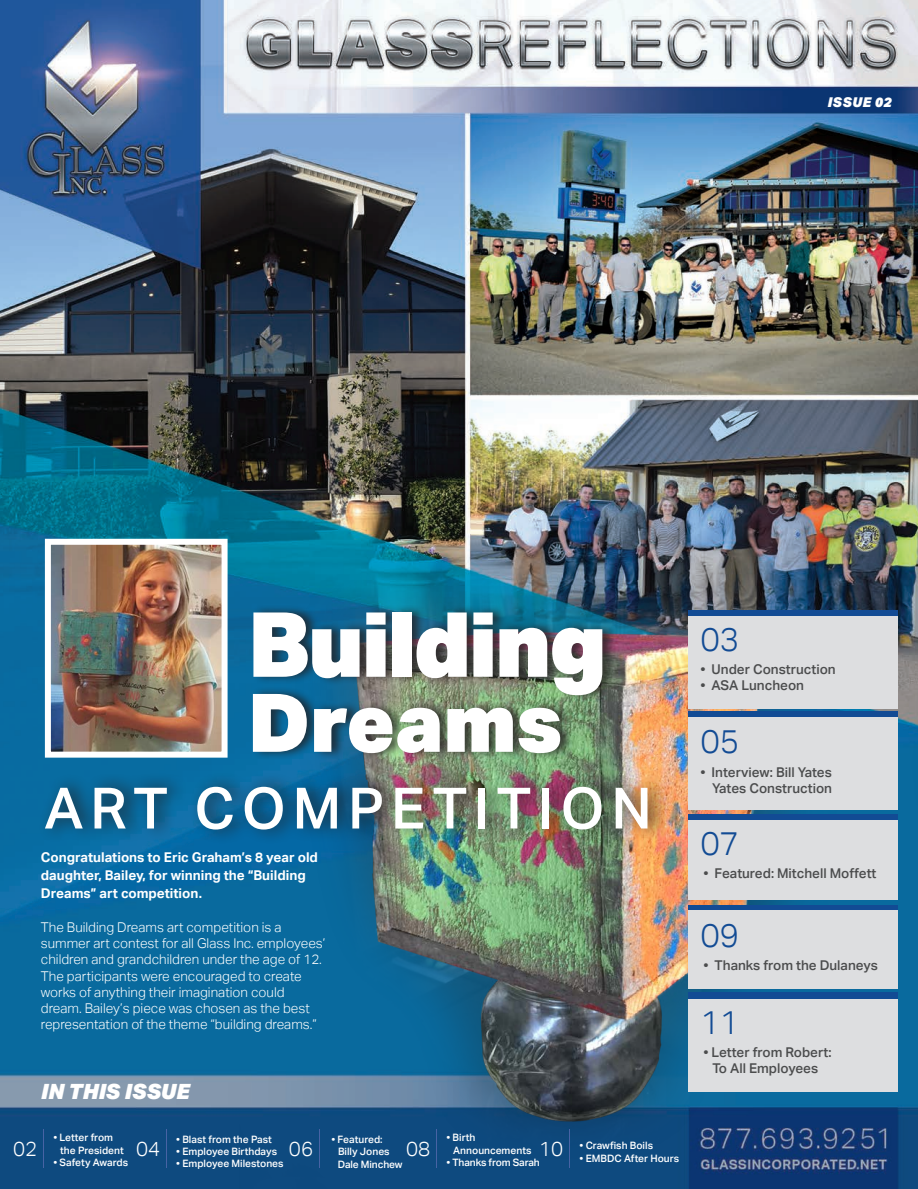
<style>
.page{position:relative;width:918px;height:1189px;background:#fff}
.page>*{position:absolute;margin:0;border:0;box-sizing:border-box;transform-origin:0 0}
.t1{font:900 90px "Aktiv Grotesk";letter-spacing:-.025em;color:#fff}
.t2{font:900 81px "Aktiv Grotesk";color:#fff}
.t3{font:500 57px "Aktiv Grotesk";letter-spacing:.12em;color:#fff}
.t4{font:300 33px "Aktiv Grotesk";color:#124b94}
.t5{font:italic 900 21px "Aktiv Grotesk";color:#fff}
.t6{font:300 20.4px "Aktiv Grotesk";color:#fff}
.t7{font:300 13.5px/16.2px "Aktiv Grotesk";color:#fff}
.t8{font:500 13.5px "Aktiv Grotesk";color:#4b4c4d}
.t9{font:700 13.5px/18px "Aktiv Grotesk";color:#fff}
.t10{font:italic 900 13.5px "Aktiv Grotesk";letter-spacing:.035em;color:#fff}
.t11{font:500 10.2px/12.3px "Aktiv Grotesk";color:#fff}
</style>
<div class="page">
<img style="left:0;top:0;width:918px;height:1188px">
<img style="left:42px;top:536px;width:189px;height:224px">
<img style="left:239px;top:357px;width:679px;height:831px">
<div style="left:251px;top:604px;width:366px;height:157px;background:#231f20;opacity:.75"></div>
<div style="left:38px;top:772px;width:631px;height:72px;background:#231f20;opacity:.75"></div>
<hr style="left:436px;top:1129px;width:1px;height:39px;background:#4763a4">
<hr style="left:43px;top:1129px;width:1px;height:39px;background:#4763a4">
<hr style="left:166px;top:1129px;width:1px;height:39px;background:#4763a4">
<hr style="left:319px;top:1129px;width:1px;height:39px;background:#4763a4">
<hr style="left:569px;top:1129px;width:1px;height:39px;background:#4763a4">
<div style="left:688px;top:814px;width:209px;height:6px;background:#124b94"></div>
<div style="left:688px;top:992px;width:209px;height:7px;background:#124b94"></div>
<div style="left:688px;top:711px;width:209px;height:6px;background:#124b94"></div>
<div style="left:688px;top:905px;width:209px;height:6px;background:#124b94"></div>
<div style="left:688px;top:820px;width:209px;height:80px;background:#dddee0"></div>
<div style="left:688px;top:999px;width:209px;height:92px;background:#dddee0"></div>
<div style="left:688px;top:610px;width:209px;height:6px;background:#124b94"></div>
<div style="left:688px;top:616px;width:209px;height:92px;background:#dddee0"></div>
<div style="left:688px;top:717px;width:209px;height:93px;background:#dddee0"></div>
<div style="left:688px;top:911px;width:209px;height:78px;background:#dddee0"></div>
<p class="t10" style="left:827px;top:93px;width:65px">ISSUE 02</p>
<p class="t1" style="left:248px;top:586px;width:360px">Building</p>
<p class="t2" style="left:248px;top:670px;width:315px">Dreams</p>
<p class="t3" style="left:44px;top:775px;width:609px">ART COMPETITION</p>
<p class="t9" style="left:41px;top:848px;width:279px">Congratulations to Eric Graham’s 8 year old daughter, Bailey, for winning the “Building<br>Dreams” art competition.</p>
<p class="t7" style="left:41px;top:919px;width:286px">The Building Dreams art competition is a summer art contest for all Glass Inc. employees’ children and grandchildren under the age of 12.<br>The participants were encouraged to create works of anything their imagination could dream. Bailey’s piece was chosen as the best representation of the theme “building dreams.”</p>
<p class="t5" style="left:41px;top:1078px;width:150px">IN THIS ISSUE</p>
<p class="t6" style="left:13px;top:1137px;width:26px">02</p>
<p class="t11" style="left:60px;top:1131px;width:65px;text-indent:-7px">• Letter from the President</p>
<p class="t11" style="left:53px;top:1156px;width:76px">• Safety Awards</p>
<p class="t6" style="left:136px;top:1137px;width:26px">04</p>
<p class="t11" style="left:176px;top:1133px;width:97px">• Blast from the Past</p>
<p class="t11" style="left:176px;top:1145px;width:102px">• Employee Birthdays</p>
<p class="t11" style="left:176px;top:1157px;width:109px">• Employee Milestones</p>
<p class="t6" style="left:289px;top:1137px;width:26px">06</p>
<p class="t11" style="left:331px;top:1133px;width:53px">• Featured:</p>
<p class="t11" style="left:338px;top:1145px;width:53px">Billy Jones</p>
<p class="t11" style="left:338px;top:1157px;width:66px">Dale Minchew</p>
<p class="t6" style="left:406px;top:1137px;width:26px">08</p>
<p class="t11" style="left:446px;top:1131px;width:31px">• Birth</p>
<p class="t11" style="left:453px;top:1144px;width:80px">Announcements</p>
<p class="t11" style="left:446px;top:1156px;width:95px">• Thanks from Sarah</p>
<p class="t6" style="left:539px;top:1137px;width:26px">10</p>
<p class="t11" style="left:579px;top:1139px;width:75px">• Crawfish Boils</p>
<p class="t11" style="left:579px;top:1151px;width:101px">• EMBDC After Hours</p>
<p class="t4" style="left:700px;top:620px;width:41px">03</p>
<p class="t8" style="left:700px;top:661px;width:137px">• Under Construction</p>
<p class="t8" style="left:700px;top:677px;width:105px">• ASA Luncheon</p>
<p class="t4" style="left:700px;top:722px;width:41px">05</p>
<p class="t8" style="left:700px;top:764px;width:133px">• Interview: Bill Yates</p>
<p class="t8" style="left:712px;top:780px;width:121px">Yates Construction</p>
<p class="t4" style="left:700px;top:824px;width:41px">07</p>
<p class="t8" style="left:703px;top:865px;width:174px">• Featured: Mitchell Moffett</p>
<p class="t4" style="left:700px;top:916px;width:41px">09</p>
<p class="t8" style="left:703px;top:957px;width:176px">• Thanks from the Dulaneys</p>
<p class="t4" style="left:700px;top:1002px;width:41px">11</p>
<p class="t8" style="left:703px;top:1044px;width:130px">• Letter from Robert:</p>
<p class="t8" style="left:712px;top:1060px;width:107px">To All Employees</p>
</div>
